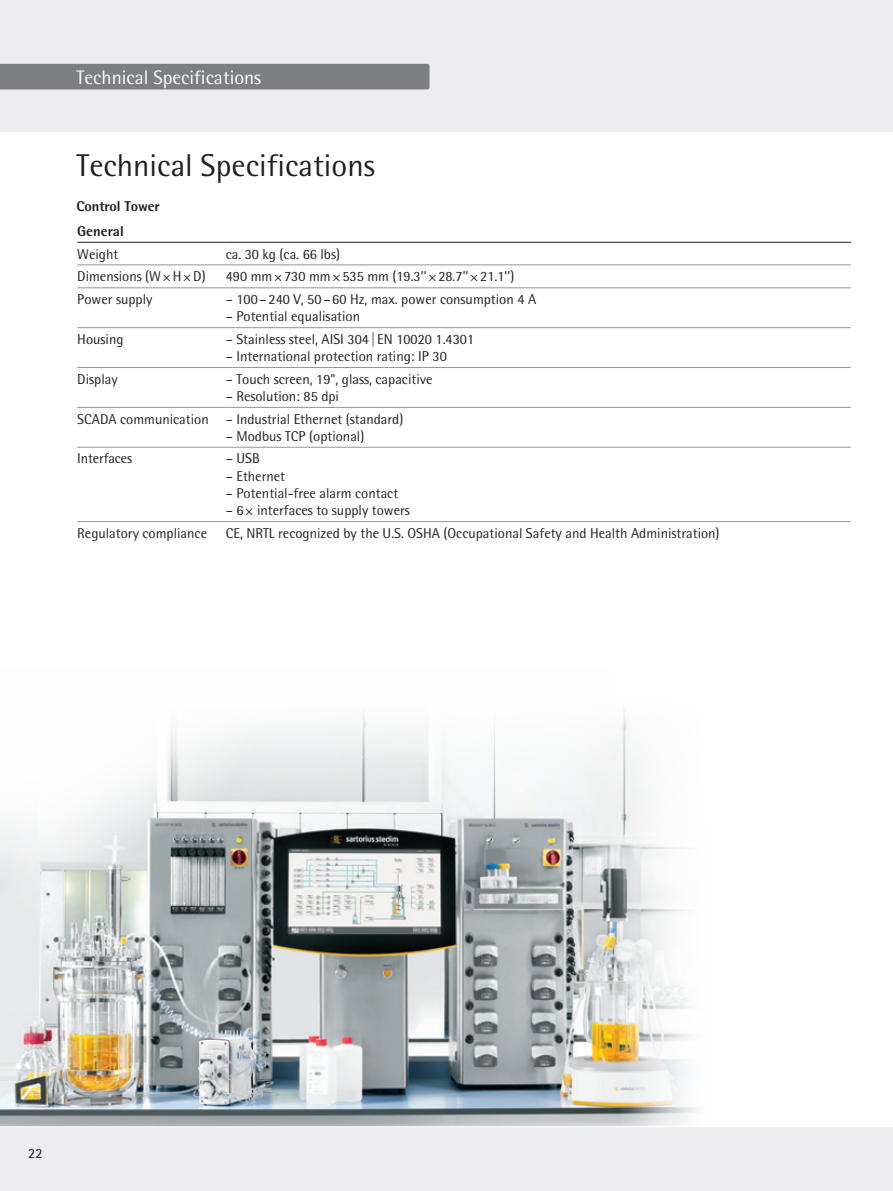
<style>
.page{position:relative;width:893px;height:1191px;background:#fff}
.page>*{position:absolute;margin:0;border:0;box-sizing:border-box;transform-origin:0 0}
.t1{font:31.5px "Sartorius Rotis Sans 2013";color:#231f20}
.t2{font:19.5px "Sartorius Rotis Sans 2013";color:#fff}
.t3{font:14.25px/22.6px "Sartorius Rotis Sans 2013";color:#231f20}
.t4{font:800 14.25px/25px "Sartorius Rotis Sans 2013";letter-spacing:-.01em;color:#231f20}
</style>
<div class="page">
<img style="left:0;top:713px;width:608px;height:413px">
<svg style="left:584px;top:711px;width:62px;height:407px;fill:#eff0f0"></svg>
<svg style="left:0;top:522px;width:285px;height:387px"></svg>
<svg style="left:608px;top:814px;width:89px;height:312px;fill:#f2f2f3"></svg>
<div style="left:0;top:0;width:893px;height:132px;background:#ececee"></div>
<div style="left:0;top:1126px;width:893px;height:65px;background:#ececee"></div>
<div style="left:0;top:64px;width:429px;height:25px;background:#7c7e81"></div>
<svg style="left:77px;top:522px;width:1px;height:22px"></svg>
<hr style="left:77px;top:242px;width:149px;height:1px;background:#231f20">
<hr style="left:226px;top:242px;width:625px;height:1px;background:#231f20">
<hr style="left:77px;top:264px;width:149px;height:1px;background:#939598">
<hr style="left:226px;top:264px;width:625px;height:1px;background:#939598">
<hr style="left:77px;top:287px;width:149px;height:1px;background:#939598">
<hr style="left:226px;top:287px;width:625px;height:1px;background:#939598">
<hr style="left:77px;top:327px;width:149px;height:1px;background:#939598">
<hr style="left:226px;top:327px;width:625px;height:1px;background:#939598">
<hr style="left:77px;top:367px;width:149px;height:1px;background:#939598">
<hr style="left:226px;top:367px;width:625px;height:1px;background:#939598">
<hr style="left:77px;top:407px;width:149px;height:1px;background:#939598">
<hr style="left:226px;top:407px;width:625px;height:1px;background:#939598">
<hr style="left:77px;top:447px;width:149px;height:1px;background:#939598">
<hr style="left:226px;top:447px;width:625px;height:1px;background:#939598">
<hr style="left:77px;top:521px;width:149px;height:1px;background:#939598">
<hr style="left:226px;top:521px;width:625px;height:1px;background:#939598">
<h2 class="t2" style="left:77px;top:66px;width:186px">Technical Specifications</h2>
<h1 class="t1" style="left:77px;top:147px;width:300px">Technical Specifications</h1>
<p class="t4" style="left:77px;top:193px;width:85px">Control Tower<br>General</p>
<p class="t3" style="left:77px;top:242px;width:43px">Weight</p>
<p class="t3" style="left:226px;top:242px;width:116px">ca. 30 kg (ca. 66 lbs)</p>
<p class="t3" style="left:77px;top:265px;width:130px">Dimensions (W H D)</p>
<p class="t3" style="left:226px;top:265px;width:290px">490 mm 730 mm 535 mm (19.3’’ 28.7’’ 21.1’’)</p>
<p class="t3" style="left:77px;top:288px;width:77px">Power supply</p>
<p class="t3" style="left:226px;top:288px;width:312px">– 100–240 V, 50–60 Hz, max. power consumption 4 A</p>
<p class="t3" style="left:226px;top:305px;width:136px">– Potential equalisation</p>
<p class="t3" style="left:77px;top:328px;width:48px">Housing</p>
<p class="t3" style="left:226px;top:328px;width:250px">– Stainless steel, AISI 304| EN 10020 1.4301</p>
<p class="t3" style="left:226px;top:345px;width:223px">– International protection rating: IP 30</p>
<p class="t3" style="left:77px;top:367px;width:42px">Display</p>
<p class="t3" style="left:226px;top:367px;width:208px">– Touch screen, 19”, glass, capacitive</p>
<p class="t3" style="left:77px;top:385px;width:328px;text-indent:148px">– Resolution: 85 dpi<br>SCADA communication – Industrial Ethernet (standard)</p>
<p class="t3" style="left:226px;top:424px;width:140px">– Modbus TCP (optional)</p>
<p class="t3" style="left:77px;top:447px;width:56px">Interfaces</p>
<p class="t3" style="left:226px;top:447px;width:35px">– USB</p>
<p class="t3" style="left:226px;top:464px;width:61px">– Ethernet</p>
<p class="t3" style="left:226px;top:482px;width:174px">– Potential-free alarm contact</p>
<p class="t3" style="left:226px;top:499px;width:186px">– 6 interfaces to supply towers</p>
<p class="t3" style="left:77px;top:521px;width:131px">Regulatory compliance</p>
<p class="t3" style="left:226px;top:521px;width:495px">CE, NRTL recognized by the U.S. OSHA (Occupational Safety and Health Administration)</p>
<p class="t3" style="left:28px;top:1141px;width:16px">22</p>
</div>
